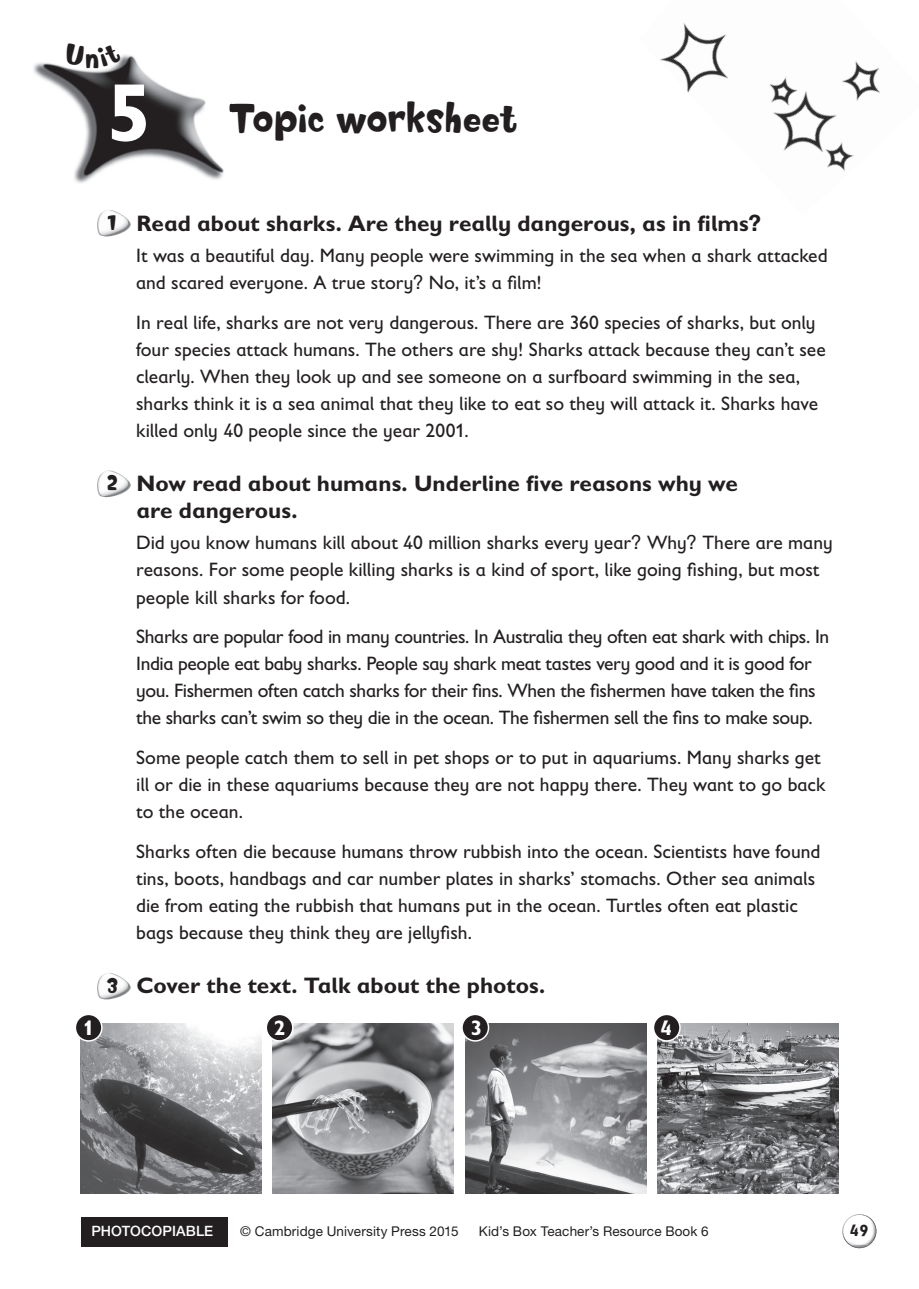
<style>
.page{position:relative;width:919px;height:1289px;background:#fff}
.page>*{position:absolute;margin:0;border:0;box-sizing:border-box;transform-origin:0 0}
.t1{font:39px "Softie";letter-spacing:-.01em;color:#231f20}
.t2{font:700 22.5px/27px "Gill Sans Infant Std";color:#231f20}
.t3{font:700 21px "Gill Sans Infant Std";color:#fff}
.t4{font:19.5px/27px "Gill Sans Infant Std";color:#231f20}
.t5{font:19.5px/27px "Gill Sans Infant Std";letter-spacing:-.02em;color:#231f20}
.t6{font:700 16.5px "Gill Sans Infant Std";color:#231f20}
.t7{font:500 14.25px "Helvetica Neue LT Std";letter-spacing:.01em;color:#fff}
.t8{font:13.5px "Helvetica Neue LT Std";letter-spacing:.01em;color:#231f20}
.s1{font-family:"Gill Sans Infant Std";font-weight:700;font-size:82.5px;color:#fff}
.s2{font-family:"Softie";font-weight:400;font-size:20.25px}
.s3{font-family:"Helvetica Neue LT Std"}
</style>
<div class="page">
<img style="left:848px;top:1244px;width:18px;height:4px">
<svg style="left:843px;top:1216px;width:33px;height:28px"></svg>
<img style="left:842px;top:1214px;width:26px;height:19px">
<img style="left:849px;top:1226px;width:27px;height:21px">
<div style="left:81px;top:1216px;width:146px;height:30px;background:#231f20"></div>
<img style="left:660px;top:23px;width:220px;height:148px">
<img style="left:33px;top:55px;width:191px;height:155px">
<img style="left:229px;top:103px;width:3px;height:9px">
<img style="left:97px;top:215px;width:34px;height:22px">
<img style="left:100px;top:210px;width:22px;height:5px">
<img style="left:97px;top:470px;width:34px;height:27px">
<img style="left:97px;top:972px;width:34px;height:27px">
<img style="left:81px;top:1023px;width:181px;height:170px">
<img style="left:273px;top:1023px;width:181px;height:170px">
<img style="left:465px;top:1023px;width:181px;height:170px">
<img style="left:657px;top:1023px;width:181px;height:170px">
<svg style="left:76px;top:1015px;width:27px;height:26px"></svg>
<svg style="left:267px;top:1015px;width:26px;height:26px"></svg>
<svg style="left:462px;top:1015px;width:27px;height:26px"></svg>
<svg style="left:654px;top:1015px;width:26px;height:26px"></svg>
<svg style="left:64px;top:55px;width:58px;height:13px"></svg>
<h1 class="t1" style="left:107px;top:93px;width:413px"><span class="s1">5</span> Topic worksheet</h1>
<p class="t2" style="left:106px;top:209px;width:656px"><span class="s2">1</span> Read about sharks. Are they really dangerous, as in films<span class="s3">?</span></p>
<p class="t4" style="left:136px;top:241px;width:693px">It was a beautiful day. Many people were swimming in the sea when a shark attacked and scared everyone. A true story<span class="s3">?</span> No, it’s a film!</p>
<p class="t4" style="left:136px;top:308px;width:691px">In real life, sharks are not very dangerous. There are 360 species of sharks, but only four species attack humans. The others are shy! Sharks attack because they can’t see clearly. When they look up and see someone on a surfboard swimming in the sea, sharks think it is a sea animal that they like to eat so they will attack it. Sharks have killed only 40 people since the year 2001.</p>
<p class="t2" style="left:136px;top:470px;width:603px;text-indent:-30px"><span class="s2">2</span> Now read about humans. Underline five reasons why we are dangerous.</p>
<p class="t4" style="left:136px;top:529px;width:698px">Did you know humans kill about 40 million sharks every year<span class="s3">?</span> Why<span class="s3">?</span> There are many reasons. For some people killing sharks is a kind of sport, like going fishing, but most people kill sharks for food.</p>
<p class="t5" style="left:136px;top:623px;width:694px">Sharks are popular food in many countries. In Australia they often eat shark with chips. In India people eat baby sharks. People say shark meat tastes very good and it is good for you. Fishermen often catch sharks for their fins. When the fishermen have taken the fins the sharks can’t swim so they die in the ocean. The fishermen sell the fins to make soup.</p>
<p class="t4" style="left:136px;top:744px;width:690px">Some people catch them to sell in pet shops or to put in aquariums. Many sharks get ill or die in these aquariums because they are not happy there. They want to go back to the ocean.</p>
<p class="t4" style="left:136px;top:837px;width:685px">Sharks often die because humans throw rubbish into the ocean. Scientists have found tins, boots, handbags and car number plates in sharks’ stomachs. Other sea animals die from eating the rubbish that humans put in the ocean. Turtles often eat plastic bags because they think they are jellyfish.</p>
<p class="t2" style="left:106px;top:972px;width:440px"><span class="s2">3</span> Cover the text. Talk about the photos.</p>
<p class="t3" style="left:83px;top:1015px;width:13px">1</p>
<p class="t3" style="left:274px;top:1015px;width:13px">2</p>
<p class="t3" style="left:470px;top:1015px;width:13px">3</p>
<p class="t3" style="left:661px;top:1015px;width:13px">4</p>
<p class="t7" style="left:91px;top:1222px;width:123px">PHOTOCOPIABLE</p>
<p class="t8" style="left:240px;top:1223px;width:220px">© Cambridge University Press 2015</p>
<p class="t8" style="left:479px;top:1223px;width:231px">Kid’s Box Teacher’s Resource Book 6</p>
<p class="t6" style="left:850px;top:1220px;width:20px">49</p>
</div>
